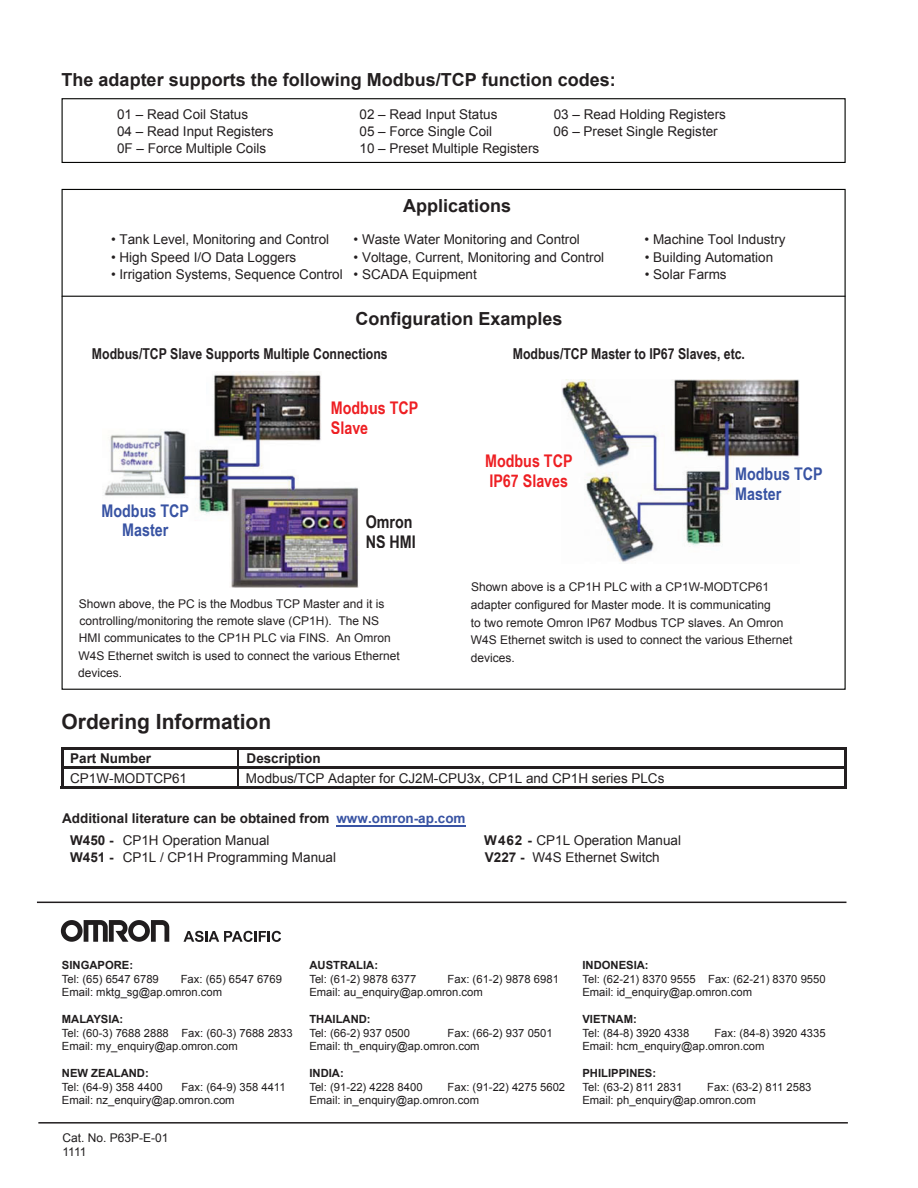
<style>
.page{position:relative;width:918px;height:1188px;background:#fff}
.page>*{position:absolute;margin:0;border:0;box-sizing:border-box;transform-origin:0 0}
.t1{font:700 21px "Arial";color:#231f20}
.t2{font:700 18px "Arial";color:#231f20}
.t3{font:700 17.4px/20px "Arial Narrow";color:#ee1f23}
.t4{font:700 17.4px/19.8px "Arial Narrow";color:#3853a3;text-align:center}
.t5{font:700 17.4px/20.1px "Arial Narrow";color:#231f20}
.t6{font:700 15px "Arial Narrow";color:#231f20}
.t7{font:13.5px "Arial";color:#231f20}
.t8{font:700 13.5px/22.4px "Arial";color:#231f20}
.t9{font:12px/17.4px "Arial";color:#231f20}
.t10{font:12px/14.4px "Arial";color:#201d1e}
.t11{font:11.25px/13.5px "Arial";color:#201d1e}
.t12{font:700 11.25px "Arial";color:#201d1e}
.s1{color:#3853a3}
.s2{font-weight:400}
.s3{font-weight:700}
</style>
<div class="page">
<hr style="left:37px;top:902px;width:809px;height:1px;background:#201d1e">
<hr style="left:38px;top:1122px;width:810px;height:2px;background:#201d1e">
<svg style="left:61px;top:920px;width:108px;height:22px"></svg>
<svg style="left:184px;top:931px;width:97px;height:11px"></svg>
<hr style="left:61px;top:747px;width:178px;height:2px;background:#231f20">
<hr style="left:239px;top:747px;width:605px;height:2px;background:#231f20">
<hr style="left:61px;top:766px;width:178px;height:3px;background:#231f20">
<hr style="left:239px;top:766px;width:605px;height:3px;background:#231f20">
<svg style="left:61px;top:749px;width:2px;height:37px"></svg>
<hr style="left:61px;top:786px;width:176px;height:2px;background:#231f20">
<svg style="left:237px;top:749px;width:2px;height:39px"></svg>
<hr style="left:239px;top:786px;width:605px;height:2px;background:#231f20">
<svg style="left:844px;top:747px;width:2px;height:41px"></svg>
<hr style="left:336px;top:825px;width:130px;height:1px;background:#3853a3">
<img style="left:104px;top:373px;width:255px;height:215px">
<img style="left:562px;top:379px;width:237px;height:183px">
<div style="left:62px;top:98px;width:784px;height:65px;border:1px solid #040503"></div>
<hr style="left:62px;top:296px;width:783px;height:1px;background:#040503">
<h2 class="t2" style="left:62px;top:68px;width:556px">The adapter supports the following Modbus/TCP function codes:</h2>
<p class="t7" style="left:117px;top:105px;width:133px">01 – Read Coil Status</p>
<p class="t7" style="left:360px;top:105px;width:139px">02 – Read Input Status</p>
<p class="t7" style="left:554px;top:105px;width:174px">03 – Read Holding Registers</p>
<p class="t7" style="left:117px;top:122px;width:158px">04 – Read Input Registers</p>
<p class="t7" style="left:360px;top:122px;width:134px">05 – Force Single Coil</p>
<p class="t7" style="left:554px;top:122px;width:166px">06 – Preset Single Register</p>
<p class="t7" style="left:117px;top:140px;width:151px">0F – Force Multiple Coils</p>
<p class="t7" style="left:360px;top:140px;width:181px">10 – Preset Multiple Registers</p>
<h2 class="t2" style="left:403px;top:194px;width:110px">Applications</h2>
<p class="t7" style="left:111px;top:231px;width:220px">• Tank Level, Monitoring and Control</p>
<p class="t7" style="left:354px;top:231px;width:228px">• Waste Water Monitoring and Control</p>
<p class="t7" style="left:645px;top:231px;width:143px">• Machine Tool Industry</p>
<p class="t7" style="left:111px;top:248px;width:187px">• High Speed I/O Data Loggers</p>
<p class="t7" style="left:354px;top:248px;width:252px">• Voltage, Current, Monitoring and Control</p>
<p class="t7" style="left:645px;top:248px;width:130px">• Building Automation</p>
<p class="t7" style="left:111px;top:265px;width:367px">• Irrigation Systems, Sequence Control • SCADA Equipment</p>
<p class="t7" style="left:645px;top:265px;width:83px">• Solar Farms</p>
<h2 class="t2" style="left:356px;top:306px;width:209px">Configuration Examples</h2>
<h3 class="t6" style="left:92px;top:343px;width:297px">Modbus/TCP Slave Supports Multiple Connections</h3>
<h3 class="t6" style="left:513px;top:343px;width:234px">Modbus/TCP Master to IP67 Slaves, etc.</h3>
<h3 class="t4" style="left:102px;top:500px;width:89px">Modbus TCP<br>Master</h3>
<h3 class="t3" style="left:331px;top:397px;width:89px">Modbus TCP<br>Slave</h3>
<h3 class="t5" style="left:366px;top:511px;width:52px">Omron<br>NS HMI</h3>
<p class="t9" style="left:78px;top:595px;width:323px">Shown above, the PC is the Modbus TCP Master and it is controlling/monitoring the remote slave (CP1H). The NS HMI communicates to the CP1H PLC via FINS. An Omron W4S Ethernet switch is used to connect the various Ethernet devices.</p>
<h3 class="t3" style="left:485px;top:450px;width:89px">Modbus TCP<br>IP67 Slaves</h3>
<h3 class="t4" style="left:735px;top:463px;width:89px;text-align:left">Modbus TCP<br>Master</h3>
<p class="t9" style="left:471px;top:578px;width:323px">Shown above is a CP1H PLC with a CP1W-MODTCP61 adapter configured for Master mode. It is communicating<br>to two remote Omron IP67 Modbus TCP slaves. An Omron W4S Ethernet switch is used to connect the various Ethernet</p>
<p class="t9" style="left:471px;top:650px;width:46px">devices.</p>
<h1 class="t1" style="left:62px;top:708px;width:211px">Ordering Information</h1>
<p class="t8" style="left:70px;top:748px;width:82px">Part Number</p>
<p class="t8" style="left:247px;top:748px;width:76px">Description</p>
<p class="t7" style="left:70px;top:769px;width:118px">CP1W-MODTCP61</p>
<p class="t7" style="left:246px;top:769px;width:420px">Modbus/TCP Adapter for CJ2M-CPU3x, CP1L and CP1H series PLCs</p>
<p class="t8" style="left:70px;top:807px;width:397px;text-indent:-8px">Additional literature can be obtained from <span class="s1">www.omron-ap.com<br></span>W450 - <span class="s2">CP1H Operation Manual</span></p>
<p class="t7" style="left:484px;top:832px;width:199px"><span class="s3">W462 -</span> CP1L Operation Manual</p>
<p class="t7" style="left:70px;top:849px;width:267px"><span class="s3">W451 -</span> CP1L / CP1H Programming Manual</p>
<p class="t7" style="left:485px;top:849px;width:176px"><span class="s3">V227 -</span> W4S Ethernet Switch</p>
<p class="t12" style="left:62px;top:958px;width:73px">SINGAPORE:</p>
<p class="t11" style="left:62px;top:972px;width:98px">Tel: (65) 6547 6789</p>
<p class="t11" style="left:62px;top:972px;width:222px;text-indent:119px">Fax: (65) 6547 6769<br>Email: mktg_sg@ap.omron.com</p>
<p class="t12" style="left:62px;top:1012px;width:63px">MALAYSIA:</p>
<p class="t11" style="left:62px;top:1026px;width:232px">Tel: (60-3) 7688 2888 Fax: (60-3) 7688 2833<br>Email: my_enquiry@ap.omron.com</p>
<p class="t12" style="left:62px;top:1066px;width:88px">NEW ZEALAND:</p>
<p class="t11" style="left:62px;top:1080px;width:102px">Tel: (64-9) 358 4400</p>
<p class="t11" style="left:62px;top:1080px;width:225px;text-indent:119px">Fax: (64-9) 358 4411<br>Email: nz_enquiry@ap.omron.com</p>
<p class="t12" style="left:309px;top:958px;width:70px">AUSTRALIA:</p>
<p class="t11" style="left:309px;top:972px;width:108px">Tel: (61-2) 9878 6377</p>
<p class="t11" style="left:309px;top:972px;width:251px;text-indent:138px">Fax: (61-2) 9878 6981<br>Email: au_enquiry@ap.omron.com</p>
<p class="t12" style="left:309px;top:1012px;width:63px">THAILAND:</p>
<p class="t11" style="left:309px;top:1026px;width:102px">Tel: (66-2) 937 0500</p>
<p class="t11" style="left:309px;top:1026px;width:245px;text-indent:138px">Fax: (66-2) 937 0501<br>Email: th_enquiry@ap.omron.com</p>
<p class="t12" style="left:309px;top:1066px;width:36px">INDIA:</p>
<p class="t11" style="left:309px;top:1080px;width:115px">Tel: (91-22) 4228 8400</p>
<p class="t11" style="left:309px;top:1080px;width:257px;text-indent:138px">Fax: (91-22) 4275 5602<br>Email: in_enquiry@ap.omron.com</p>
<p class="t12" style="left:582px;top:958px;width:68px">INDONESIA:</p>
<p class="t11" style="left:582px;top:972px;width:245px">Tel: (62-21) 8370 9555 Fax: (62-21) 8370 9550<br>Email: id_enquiry@ap.omron.com</p>
<p class="t12" style="left:582px;top:1012px;width:56px">VIETNAM:</p>
<p class="t11" style="left:582px;top:1026px;width:108px">Tel: (84-8) 3920 4338</p>
<p class="t11" style="left:582px;top:1026px;width:245px;text-indent:132px">Fax: (84-8) 3920 4335<br>Email: hcm_enquiry@ap.omron.com</p>
<p class="t12" style="left:582px;top:1066px;width:75px">PHILIPPINES:</p>
<p class="t11" style="left:582px;top:1080px;width:101px">Tel: (63-2) 811 2831</p>
<p class="t11" style="left:582px;top:1080px;width:231px;text-indent:125px">Fax: (63-2) 811 2583<br>Email: ph_enquiry@ap.omron.com</p>
<p class="t10" style="left:62px;top:1130px;width:108px">Cat. No. P63P-E-01<br>1111</p>
</div>
